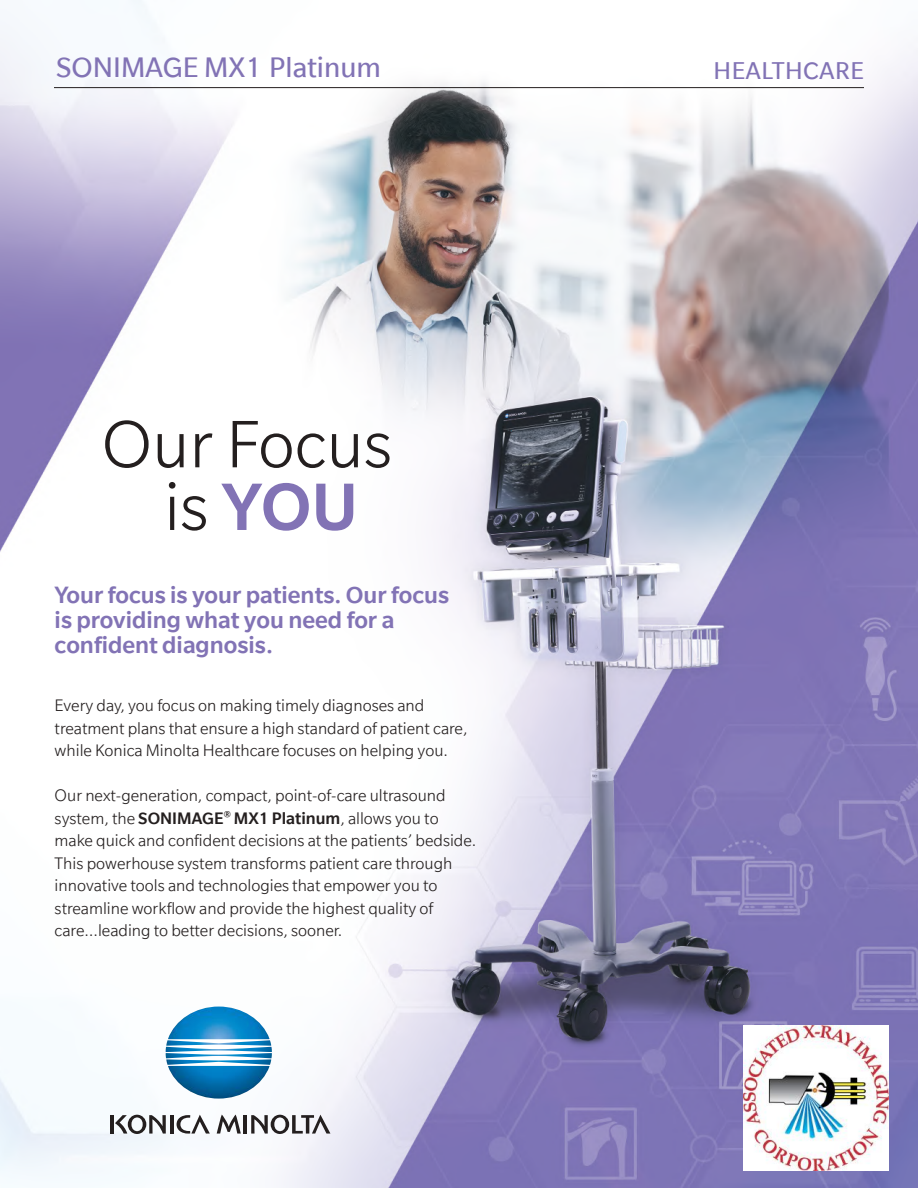
<style>
.page{position:relative;width:918px;height:1188px;background:#fff}
.page>*{position:absolute;margin:0;border:0;box-sizing:border-box;transform-origin:0 0}
.t1{font:300 72.9px/62.7px "Slate";color:#241f1f;text-align:center}
.t2{font:30.6px "Slate";color:#8273b5}
.t3{font:26.25px "Slate";letter-spacing:.02em;color:#8273b5}
.t4{font:500 25.5px/25.2px "Slate";color:#8273b5}
.t5{font:300 18px/22.5px "Slate";color:#241f1f}
.s1{font-weight:500;color:#8273b5}
.s2{font-weight:500}
</style>
<div class="page">
<img style="left:0;top:0;width:918px;height:1188px">
<hr style="left:54px;top:87px;width:810px;height:1px;background:#241f1f">
<img style="left:166px;top:1007px;width:106px;height:92px">
<hr style="left:110px;top:1115px;width:4px;height:19px;background:#241f1f">
<hr style="left:170px;top:1115px;width:4px;height:19px;background:#241f1f">
<hr style="left:243px;top:1115px;width:4px;height:19px;background:#241f1f">
<svg style="left:177px;top:1115px;width:33px;height:19px"></svg>
<svg style="left:115px;top:1115px;width:51px;height:19px"></svg>
<svg style="left:251px;top:1115px;width:79px;height:19px"></svg>
<svg style="left:217px;top:1115px;width:24px;height:19px"></svg>
<img style="left:743px;top:1025px;width:146px;height:145px">
<h2 class="t2" style="left:56px;top:52px;width:326px">SONIMAGE MX1 Platinum</h2>
<h3 class="t3" style="left:714px;top:57px;width:152px">HEALTHCARE</h3>
<h1 class="t1" style="left:102px;top:414px;width:292px">Our Focus is <span class="s1">YOU</span></h1>
<h3 class="t4" style="left:55px;top:582px;width:396px">Your focus is your patients. Our focus is providing what you need for a confident diagnosis.</h3>
<p class="t5" style="left:55px;top:695px;width:414px">Every day, you focus on making timely diagnoses and treatment plans that ensure a high standard of patient care, while Konica Minolta Healthcare focuses on helping you.</p>
<p class="t5" style="left:55px;top:785px;width:423px">Our next-generation, compact, point-of-care ultrasound system, the <span class="s2">SONIMAGE</span><sup>®</sup> <span class="s2">MX1 Platinum</span>, allows you to make quick and confident decisions at the patients’ bedside.<br>This powerhouse system transforms patient care through innovative tools and technologies that empower you to streamline workflow and provide the highest quality of care…leading to better decisions, sooner.</p>
</div>
